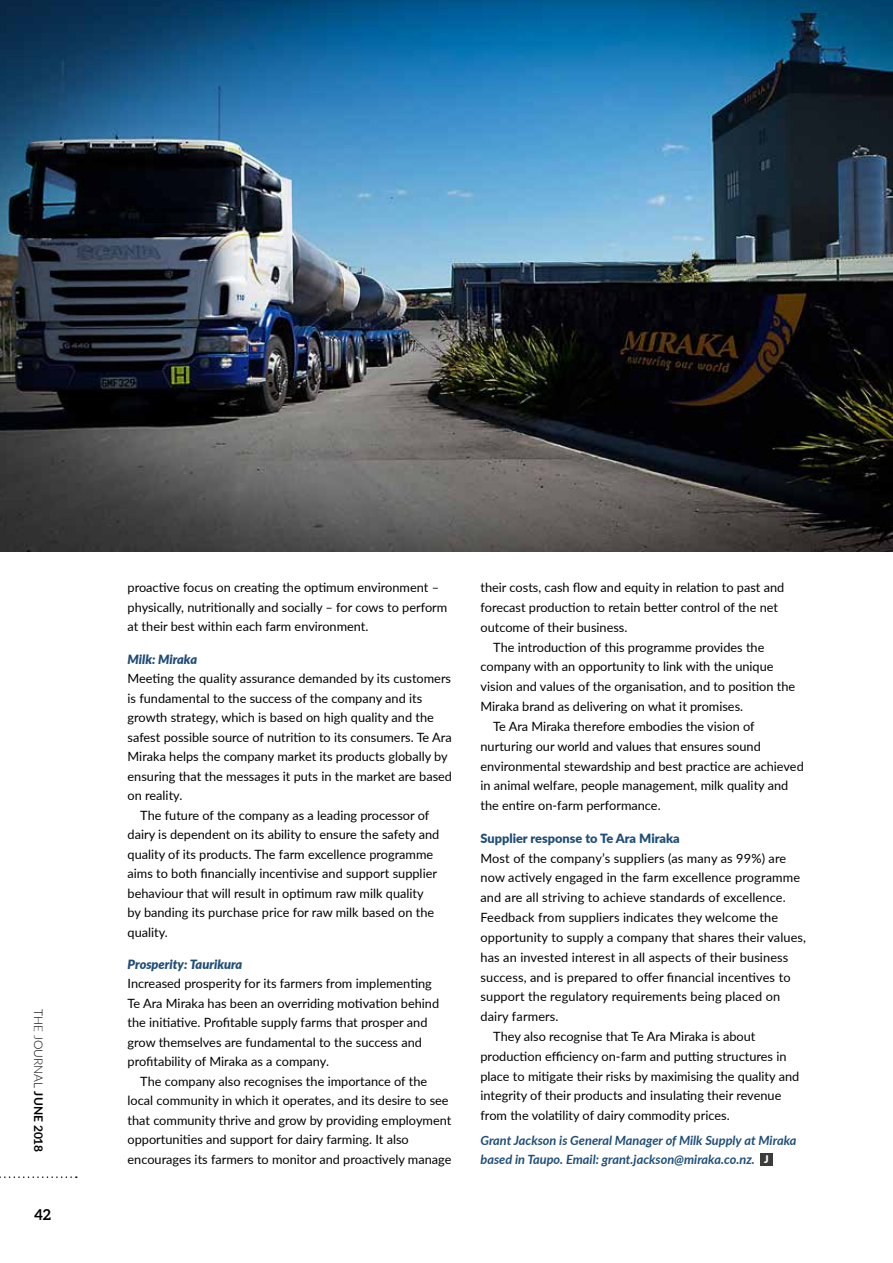
<style>
.page{position:relative;width:893px;height:1263px;background:#fff}
.page>*{position:absolute;margin:0;border:0;box-sizing:border-box;transform-origin:0 0}
.t1{font:700 15px "Aleo";color:#000}
.t2{font:12.75px/19.5px "Lato";color:#000}
.t3{font:italic 700 12.75px/18.3px "Lato";color:#204e78}
.t4{font:italic 900 12.75px "Lato";color:#204e78}
.t5{font:900 12.75px "Lato";color:#204e78}
.t6{font:300 12px "Lato";color:#000}
.s1{font-weight:700}
.s2{font-weight:900;font-style:normal;font-size:10.5px;color:#fff}
</style>
<div class="page">
<img style="left:0;top:0;width:893px;height:551px">
<svg style="left:0;top:1176px;width:77px;height:2px"></svg>
<div style="left:760px;top:1153px;width:13px;height:12px;background:#3c3c3b"></div>
<p class="t6" style="left:47px;top:1009px;width:145px;rotate:90deg">THE JOURNAL <span class="s1">JUNE 2018</span></p>
<p class="t1" style="left:34px;top:1206px;width:18px">42</p>
<p class="t2" style="left:128px;top:577px;width:321px">proactive focus on creating the optimum environment – physically, nutritionally and socially – for cows to perform at their best within each farm environment.</p>
<p class="t4" style="left:128px;top:649px;width:71px">Milk: Miraka</p>
<p class="t2" style="left:128px;top:668px;width:325px">Meeting the quality assurance demanded by its customers</p>
<p class="t2" style="left:128px;top:688px;width:296px">is fundamental to the success of the company and its</p>
<p class="t2" style="left:128px;top:707px;width:308px">growth strategy, which is based on high quality and the</p>
<p class="t2" style="left:128px;top:727px;width:326px">safest possible source of nutrition to its consumers. Te Ara</p>
<p class="t2" style="left:128px;top:746px;width:322px">Miraka helps the company market its products globally by</p>
<p class="t2" style="left:128px;top:766px;width:326px">ensuring that the messages it puts in the market are based</p>
<p class="t2" style="left:128px;top:785px;width:56px">on reality.</p>
<p class="t2" style="left:140px;top:805px;width:290px">The future of the company as a leading processor of</p>
<p class="t2" style="left:128px;top:824px;width:313px">dairy is dependent on its ability to ensure the safety and</p>
<p class="t2" style="left:128px;top:844px;width:307px">quality of its products. The farm excellence programme</p>
<p class="t2" style="left:128px;top:863px;width:311px">aims to both financially incentivise and support supplier</p>
<p class="t2" style="left:128px;top:883px;width:298px">behaviour that will result in optimum raw milk quality</p>
<p class="t2" style="left:128px;top:902px;width:308px">by banding its purchase price for raw milk based on the</p>
<p class="t2" style="left:128px;top:922px;width:42px">quality.</p>
<p class="t4" style="left:128px;top:954px;width:116px">Prosperity: Taurikura</p>
<p class="t2" style="left:128px;top:973px;width:313px">Increased prosperity for its farmers from implementing Te Ara Miraka has been an overriding motivation behind the initiative. Profitable supply farms that prosper and grow themselves are fundamental to the success and profitability of Miraka as a company.</p>
<p class="t2" style="left:128px;top:1071px;width:325px;text-indent:13px">The company also recognises the importance of the local community in which it operates, and its desire to see that community thrive and grow by providing employment opportunities and support for dairy farming. It also encourages its farmers to monitor and proactively manage</p>
<p class="t2" style="left:480px;top:577px;width:305px">their costs, cash flow and equity in relation to past and</p>
<p class="t2" style="left:480px;top:597px;width:299px">forecast production to retain better control of the net</p>
<p class="t2" style="left:480px;top:617px;width:148px">outcome of their business.</p>
<p class="t2" style="left:493px;top:637px;width:273px">The introduction of this programme provides the</p>
<p class="t2" style="left:480px;top:656px;width:295px">company with an opportunity to link with the unique</p>
<p class="t2" style="left:480px;top:676px;width:316px">vision and values of the organisation, and to position the</p>
<p class="t2" style="left:480px;top:696px;width:264px">Miraka brand as delivering on what it promises.</p>
<p class="t2" style="left:493px;top:716px;width:263px">Te Ara Miraka therefore embodies the vision of</p>
<p class="t2" style="left:480px;top:736px;width:282px">nurturing our world and values that ensures sound</p>
<p class="t2" style="left:480px;top:756px;width:325px">environmental stewardship and best practice are achieved</p>
<p class="t2" style="left:480px;top:775px;width:309px">in animal welfare, people management, milk quality and</p>
<p class="t2" style="left:480px;top:795px;width:182px">the entire on-farm performance.</p>
<p class="t5" style="left:480px;top:828px;width:201px">Supplier response to Te Ara Miraka</p>
<p class="t2" style="left:480px;top:848px;width:307px">Most of the company’s suppliers (as many as 99%) are</p>
<p class="t2" style="left:480px;top:867px;width:321px">now actively engaged in the farm excellence programme</p>
<p class="t2" style="left:480px;top:887px;width:307px">and are all striving to achieve standards of excellence.</p>
<p class="t2" style="left:480px;top:907px;width:299px">Feedback from suppliers indicates they welcome the</p>
<p class="t2" style="left:480px;top:927px;width:327px">opportunity to supply a company that shares their values,</p>
<p class="t2" style="left:480px;top:947px;width:309px">has an invested interest in all aspects of their business</p>
<p class="t2" style="left:480px;top:966px;width:312px">success, and is prepared to offer financial incentives to</p>
<p class="t2" style="left:480px;top:986px;width:301px">support the regulatory requirements being placed on</p>
<p class="t2" style="left:480px;top:1006px;width:80px">dairy farmers.</p>
<p class="t2" style="left:493px;top:1026px;width:264px">They also recognise that Te Ara Miraka is about</p>
<p class="t2" style="left:480px;top:1046px;width:308px">production efficiency on-farm and putting structures in</p>
<p class="t2" style="left:480px;top:1066px;width:320px">place to mitigate their risks by maximising the quality and</p>
<p class="t2" style="left:480px;top:1085px;width:302px">integrity of their products and insulating their revenue</p>
<p class="t2" style="left:480px;top:1105px;width:251px">from the volatility of dairy commodity prices.</p>
<p class="t3" style="left:480px;top:1131px;width:317px">Grant Jackson is General Manager of Milk Supply at Miraka based in Taupo. Email: grant.jackson@miraka.co.nz. <span class="s2">J</span></p>
</div>
